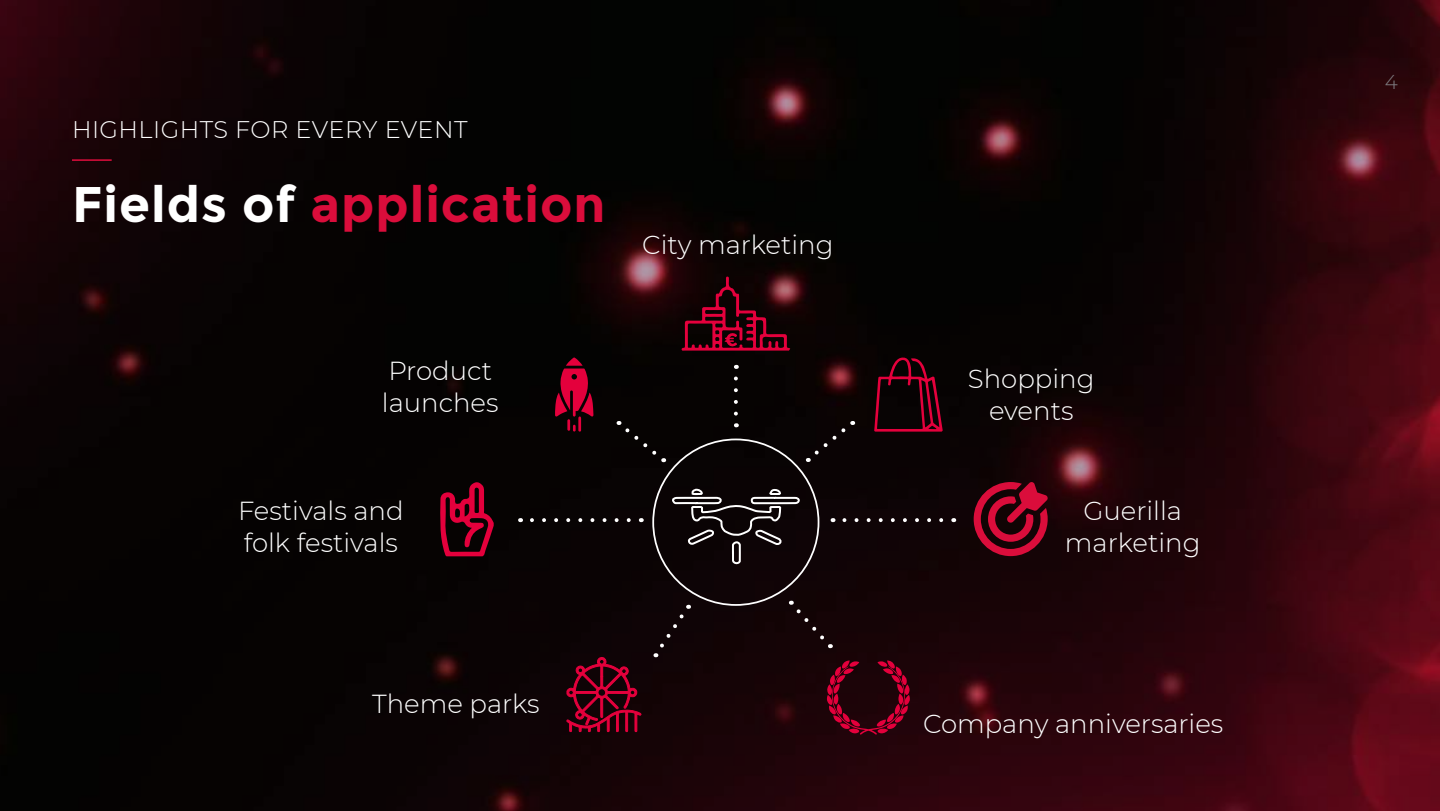
<style>
.page{position:relative;width:1440px;height:811px;background:#fff}
.page>*{position:absolute;margin:0;border:0;box-sizing:border-box;transform-origin:0 0}
.t1{font:700 50px "Montserrat";letter-spacing:.02em;color:#da0d3b}
.t2{font:300 26px/32px "Montserrat";color:#fff}
.t3{font:300 24px "Montserrat";letter-spacing:.02em;color:#fff}
.t4{font:300 20px "Montserrat";color:#7e7c81}
.s1{color:#fff}
</style>
<div class="page">
<img style="left:0;top:0;width:1440px;height:810px">
<hr style="left:72px;top:159px;width:40px;height:2px;background:#da0d3b">
<div style="left:808px;top:421px;width:45px;height:40px;background:#0a0304"></div>
<svg style="left:833px;top:518px;width:108px;height:4px"></svg>
<div style="left:789px;top:600px;width:42px;height:47px;background:#140406"></div>
<svg style="left:974px;top:481px;width:74px;height:75px;background:#6f071e"></svg>
<svg style="left:439px;top:481px;width:55px;height:75px;background:#5f0119"></svg>
<svg style="left:827px;top:660px;width:83px;height:74px;background:#4a0214"></svg>
<svg style="left:520px;top:516px;width:122px;height:294px;background:#190408"></svg>
<svg style="left:874px;top:357px;width:69px;height:74px;background:#34020e"></svg>
<svg style="left:555px;top:357px;width:38px;height:75px;background:#6d011d"></svg>
<svg style="left:670px;top:0;width:131px;height:564px;background:#16090b"></svg>
<div style="left:655px;top:604px;width:35px;height:53px;background:#0f0406"></div>
<div style="left:617px;top:421px;width:47px;height:41px;background:#060302"></div>
<p class="t3" style="left:72px;top:113px;width:397px">HIGHLIGHTS FOR EVERY EVENT</p>
<h1 class="t1" style="left:72px;top:184px;width:535px"><span class="s1">Fields of</span> application</h1>
<p class="t2" style="left:382px;top:354px;width:118px">Product launches</p>
<p class="t2" style="left:238px;top:493px;width:167px">Festivals and folk festivals</p>
<p class="t2" style="left:642px;top:228px;width:193px">City marketing</p>
<p class="t2" style="left:372px;top:686px;width:169px">Theme parks</p>
<p class="t2" style="left:968px;top:361px;width:128px;text-align:center">Shopping events</p>
<p class="t2" style="left:1065px;top:493px;width:137px;text-align:center">Guerilla marketing</p>
<p class="t2" style="left:923px;top:706px;width:302px">Company anniversaries</p>
<p class="t4" style="left:1385px;top:70px;width:15px">4</p>
</div>
